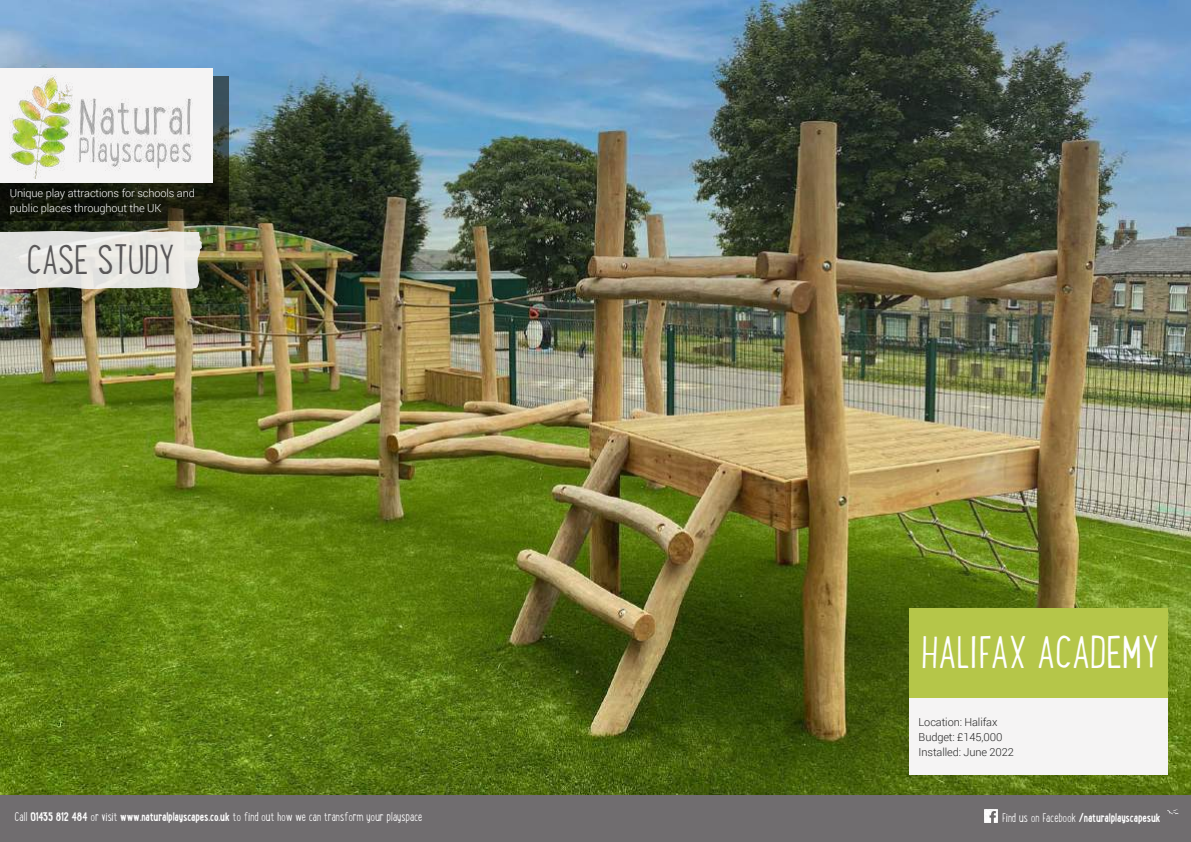
<style>
.page{position:relative;width:1191px;height:842px;background:#fff}
.page>*{position:absolute;margin:0;border:0;box-sizing:border-box;transform-origin:0 0}
.t1{font:300 40px "Lunch Box W01";letter-spacing:-.03em;color:#fff}
.t2{font:300 36px "Lunch Box W01";letter-spacing:-.03em;color:#5a5859}
.t3{font:300 11px "Lunch Box W01";letter-spacing:-.025em;color:#fff}
.t4{font:300 11px/15px "Roboto";letter-spacing:-.01em;color:#fff}
.t5{font:300 11px/15px "Roboto";letter-spacing:-.01em;color:#252525}
.t6{font:700 11px "Lunch Box W01";letter-spacing:-.025em;color:#fff}
.s1{font-weight:700}
.s2{font-weight:300}
</style>
<div class="page">
<img style="left:0;top:0;width:1191px;height:795px">
<div style="left:909px;top:698px;width:258px;height:77px;background:#f5f4f4"></div>
<svg style="left:0;top:77px;width:229px;height:144px;background:#1a1e14"></svg>
<div style="left:0;top:68px;width:213px;height:115px;background:#f5f4f4"></div>
<img style="left:9px;top:75px;width:184px;height:104px">
<svg style="left:0;top:231px;width:202px;height:58px;background:#e0e0db"></svg>
<div style="left:909px;top:608px;width:258px;height:90px;background:#b5c649"></div>
<div style="left:581px;top:795px;width:610px;height:47px;background:#706d6f"></div>
<svg style="left:1167px;top:809px;width:11px;height:5px"></svg>
<svg style="left:984px;top:809px;width:13px;height:13px"></svg>
<div style="left:0;top:795px;width:609px;height:47px;background:#706d6f"></div>
<p class="t4" style="left:10px;top:185px;width:186px">Unique play attractions for schools and public places throughout the UK</p>
<h2 class="t2" style="left:26px;top:237px;width:150px">CASE STUDY</h2>
<p class="t3" style="left:15px;top:810px;width:409px">Call <span class="s1">01435 812 484</span> or visit <span class="s1">www.naturalplayscapes.co.uk</span> to find out how we can transform your playspace</p>
<h1 class="t1" style="left:920px;top:626px;width:241px">HALIFAX ACADEMY</h1>
<p class="t5" style="left:918px;top:714px;width:97px">Location: Halifax<br>Budget: £145,000<br>Installed: June 2022</p>
<p class="t6" style="left:1002px;top:810px;width:160px"><span class="s2">Find us on Facebook</span> /naturalplayscapesuk</p>
</div>
